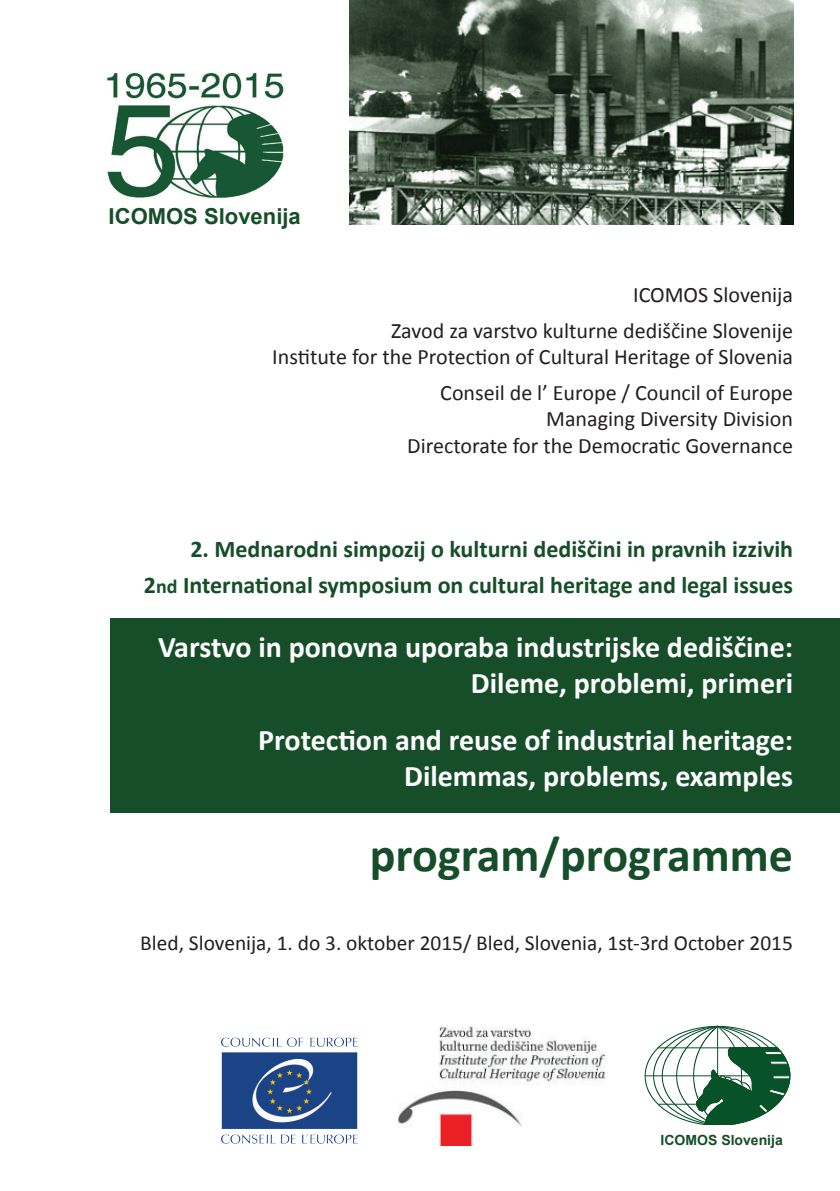
<style>
.page{position:relative;width:840px;height:1191px;background:#fff}
.page>*{position:absolute;margin:0;border:0;box-sizing:border-box;transform-origin:0 0}
.t1{font:700 48px "Calibri";color:#164e29}
.t2{font:700 30px/36px "Calibri";color:#fff;text-align:right}
.t3{font:700 24px/36px "Calibri";color:#164e29;text-align:right}
.t4{font:22px/36px "Calibri";color:#231f20;text-align:right}
.t5{font:700 22px "Arial";color:#164e29}
.t6{font:21.4px "Calibri";color:#231f20}
.t7{font:700 14px "Arial";color:#164e29}
.t8{font:700 10.2px "Times New Roman";color:#085229}
.s1{font-size:20px}
</style>
<div class="page">
<div style="left:111px;top:618px;width:728px;height:195px;background:#164e29"></div>
<img style="left:349px;top:0;width:443px;height:224px">
<img style="left:107px;top:72px;width:177px;height:126px">
<svg style="left:644px;top:1026px;width:145px;height:98px"></svg>
<img style="left:221px;top:1037px;width:137px;height:107px">
<img style="left:398px;top:1026px;width:208px;height:119px">
<p class="t5" style="left:109px;top:201px;width:193px">ICOMOS Slovenija</p>
<p class="t4" style="left:391px;top:276px;width:403px">ICOMOS Slovenija<br>Zavod za varstvo kulturne dediščine Slovenije</p>
<p class="t4" style="left:272px;top:339px;width:522px">Institute for the Protection of Cultural Heritage of Slovenia<br>Conseil de l’ Europe / Council of Europe</p>
<p class="t4" style="left:407px;top:406px;width:387px;line-height:26.4px">Managing Diversity Division<br>Directorate for the Democratic Governance</p>
<p class="t3" style="left:144px;top:531px;width:650px">2. Mednarodni simpozij o kulturni dediščini in pravnih izzivih<br>2<span class="s1">nd</span> International symposium on cultural heritage and legal issues</p>
<h2 class="t2" style="left:158px;top:628px;width:636px">Varstvo in ponovna uporaba industrijske dediščine:<br>Dileme, problemi, primeri</h2>
<h2 class="t2" style="left:258px;top:722px;width:536px">Protection and reuse of industrial heritage:<br>Dilemmas, problems, examples</h2>
<h1 class="t1" style="left:369px;top:824px;width:424px">program/programme</h1>
<p class="t6" style="left:140px;top:929px;width:654px">Bled, Slovenija, 1. do 3. oktober 2015/ Bled, Slovenia, 1st-3rd October 2015</p>
<p class="t8" style="left:668px;top:1126px;width:97px">I C O M O S / S I</p>
<p class="t7" style="left:660px;top:1131px;width:124px">ICOMOS Slovenija</p>
</div>
